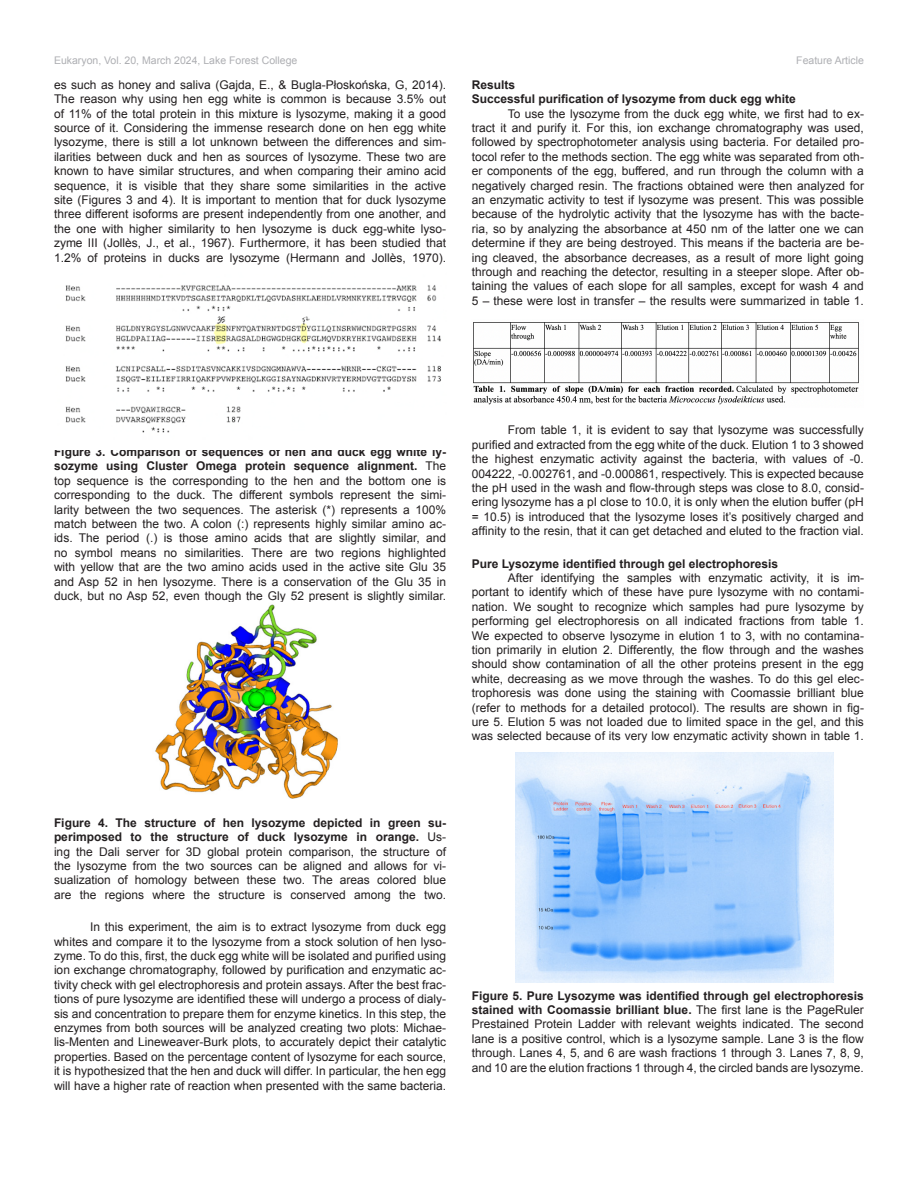
<style>
.page{position:relative;width:918px;height:1188px;background:#fff}
.page>*{position:absolute;margin:0;border:0;box-sizing:border-box;transform-origin:0 0}
.t1{font:12px/14.4px "Arial";color:#231f20;text-align:justify}
.t2{font:700 12px/14.4px "Arial";color:#231f20}
.t3{font:10.5px "Arial";color:#aeafb3}
.s1{font-weight:700}
</style>
<div class="page">
<img style="left:65px;top:285px;width:376px;height:148px">
<img style="left:155px;top:604px;width:183px;height:194px">
<img style="left:473px;top:322px;width:386px;height:83px">
<img style="left:516px;top:752px;width:318px;height:230px">
<p class="t3" style="left:54px;top:54px;width:245px">Eukaryon, Vol. 20, March 2024, Lake Forest College</p>
<p class="t3" style="left:796px;top:54px;width:69px">Feature Article</p>
<p class="t1" style="left:54px;top:77px;width:394px">es such as honey and saliva (Gajda, E., &amp; Bugla-Płoskońska, G, 2014).<br>The reason why using hen egg white is common is because 3.5% out of 11% of the total protein in this mixture is lysozyme, making it a good source of it. Considering the immense research done on hen egg white lysozyme, there is still a lot unknown between the differences and sim&shy;ilarities between duck and hen as sources of lysozyme. These two are known to have similar structures, and when comparing their amino acid sequence, it is visible that they share some similarities in the active site (Figures 3 and 4). It is important to mention that for duck lysozyme three different isoforms are present independently from one another, and the one with higher similarity to hen lysozyme is duck egg-white lyso&shy;zyme III (Jollès, J., et al., 1967). Furthermore, it has been studied that 1.2% of proteins in ducks are lysozyme (Hermann and Jollès, 1970).</p>
<p class="t2" style="left:472px;top:77px;width:326px">Results<br>Successful purification of lysozyme from duck egg white</p>
<p class="t1" style="left:472px;top:106px;width:394px;text-indent:36px">To use the lysozyme from the duck egg white, we first had to ex&shy;tract it and purify it. For this, ion exchange chromatography was used, followed by spectrophotometer analysis using bacteria. For detailed pro&shy;tocol refer to the methods section. The egg white was separated from oth&shy;er components of the egg, buffered, and run through the column with a negatively charged resin. The fractions obtained were then analyzed for an enzymatic activity to test if lysozyme was present. This was possible because of the hydrolytic activity that the lysozyme has with the bacte&shy;ria, so by analyzing the absorbance at 450 nm of the latter one we can determine if they are being destroyed. This means if the bacteria are be&shy;ing cleaved, the absorbance decreases, as a result of more light going through and reaching the detector, resulting in a steeper slope. After ob&shy;taining the values of each slope for all samples, except for wash 4 and 5 – these were lost in transfer – the results were summarized in table 1.</p>
<p class="t1" style="left:54px;top:445px;width:394px"><span class="s1">Figure 3. Comparison of sequences of hen and duck egg white ly&shy;sozyme using Cluster Omega protein sequence alignment.</span> The top sequence is the corresponding to the hen and the bottom one is corresponding to the duck. The different symbols represent the simi&shy;larity between the two sequences. The asterisk (*) represents a 100% match between the two. A colon (:) represents highly similar amino ac&shy;ids. The period (.) is those amino acids that are slightly similar, and no symbol means no similarities. There are two regions highlighted with yellow that are the two amino acids used in the active site Glu 35 and Asp 52 in hen lysozyme. There is a conservation of the Glu 35 in duck, but no Asp 52, even though the Gly 52 present is slightly similar.</p>
<p class="t1" style="left:472px;top:423px;width:394px;text-indent:36px">From table 1, it is evident to say that lysozyme was successfully purified and extracted from the egg white of the duck. Elution 1 to 3 showed the highest enzymatic activity against the bacteria, with values of -0.<br>004222, -0.002761, and -0.000861, respectively. This is expected because the pH used in the wash and flow-through steps was close to 8.0, consid&shy;ering lysozyme has a pI close to 10.0, it is only when the elution buffer (pH = 10.5) is introduced that the lysozyme loses it’s positively charged and affinity to the resin, that it can get detached and eluted to the fraction vial.</p>
<p class="t2" style="left:472px;top:556px;width:308px">Pure Lysozyme identified through gel electrophoresis</p>
<p class="t1" style="left:472px;top:571px;width:394px;text-indent:36px">After identifying the samples with enzymatic activity, it is im&shy;portant to identify which of these have pure lysozyme with no contami&shy;nation. We sought to recognize which samples had pure lysozyme by performing gel electrophoresis on all indicated fractions from table 1.<br>We expected to observe lysozyme in elution 1 to 3, with no contamina&shy;tion primarily in elution 2. Differently, the flow through and the washes should show contamination of all the other proteins present in the egg white, decreasing as we move through the washes. To do this gel elec&shy;trophoresis was done using the staining with Coomassie brilliant blue (refer to methods for a detailed protocol). The results are shown in fig&shy;ure 5. Elution 5 was not loaded due to limited space in the gel, and this was selected because of its very low enzymatic activity shown in table 1.</p>
<p class="t1" style="left:54px;top:815px;width:394px"><span class="s1">Figure 4. The structure of hen lysozyme depicted in green su&shy;perimposed to the structure of duck lysozyme in orange.</span> Us&shy;ing the Dali server for 3D global protein comparison, the structure of the lysozyme from the two sources can be aligned and allows for vi&shy;sualization of homology between these two. The areas colored blue are the regions where the structure is conserved among the two.</p>
<p class="t1" style="left:54px;top:920px;width:394px;text-indent:36px">In this experiment, the aim is to extract lysozyme from duck egg whites and compare it to the lysozyme from a stock solution of hen lyso&shy;zyme. To do this, first, the duck egg white will be isolated and purified using ion exchange chromatography, followed by purification and enzymatic ac&shy;tivity check with gel electrophoresis and protein assays. After the best frac&shy;tions of pure lysozyme are identified these will undergo a process of dialy&shy;sis and concentration to prepare them for enzyme kinetics. In this step, the enzymes from both sources will be analyzed creating two plots: Michae&shy;lis-Menten and Lineweaver-Burk plots, to accurately depict their catalytic properties. Based on the percentage content of lysozyme for each source, it is hypothesized that the hen and duck will differ. In particular, the hen egg will have a higher rate of reaction when presented with the same bacteria.</p>
<p class="t1" style="left:472px;top:988px;width:394px"><span class="s1">Figure 5. Pure Lysozyme was identified through gel electrophoresis stained with Coomassie brilliant blue.</span> The first lane is the PageRuler Prestained Protein Ladder with relevant weights indicated. The second lane is a positive control, which is a lysozyme sample. Lane 3 is the flow through. Lanes 4, 5, and 6 are wash fractions 1 through 3. Lanes 7, 8, 9, and 10 are the elution fractions 1 through 4, the circled bands are lysozyme.</p>
</div>
